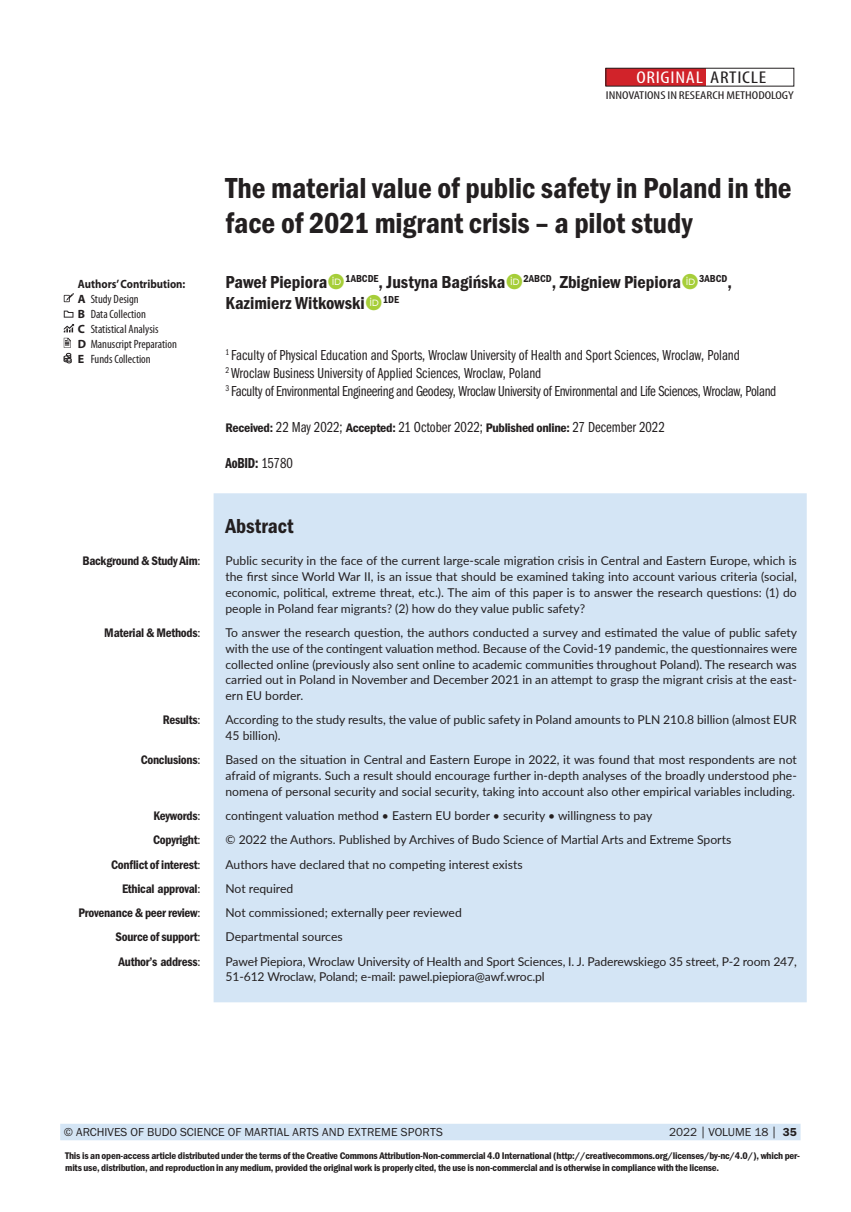
<style>
.page{position:relative;width:851px;height:1212px;background:#fff}
.page>*{position:absolute;margin:0;border:0;box-sizing:border-box;transform-origin:0 0}
.Budo_Tytul{font:30px/34.5px "Franklin Got Itc TOT Dem Con";letter-spacing:-.005em;color:#231f20}
.Budo_Summary_Head{font:21px "Franklin Got Itc TOT Dem Con";color:#231f20}
.Budo_Autorzy{font:18px/21px "Franklin Got Itc TOT Dem Con";color:#231f20}
.Budo_pagina_tytulowa{font:condensed 17.1px "Myriad Pro";letter-spacing:.035em;color:#fff;scale:1.23 1}
.Budo_Afiliacja{font:15px "Franklin Got Itc TOT Boo Com";color:#231f20}
.Budo_Afiliacja-2{font:15px "Franklin Got Itc TOT Boo Com";letter-spacing:-.02em;color:#231f20}
.Budo_Afiliacja-3{font:15px "Franklin Got Itc TOT Dem Com";letter-spacing:-.01em;color:#231f20}
.Budo_Summary_body{font:12.9px "Franklin Got Itc TOT Dem Con";letter-spacing:-.02em;color:#231f20}
.Budo_Summary_body-2{font:12.15px/15.8px "Lato";color:#231f20;text-align:justify}
.t1{font:condensed 12px "Myriad Pro";color:#231f20}
.Budo_pagina_Left{font:12px "Franklin Got Itc TOT Boo";color:#231f20}
.t2{font:700 12px "Myriad Pro";color:#231f20;scale:.9 1}
.Budo_pagina_Right{font:12px "Franklin Got Itc TOT Boo";color:#231f20}
.Budo_pagina_tytulowa-2{font:condensed 11.4px "Myriad Pro";color:#231f20;scale:1.26 1}
.Budo_Summary_body-3{font:10.05px/12px "Franklin Got Itc TOT Dem Con";letter-spacing:-.02em;color:#231f20;scale:1.05 1}
.s1{font-weight:700;font-stretch:normal}
.s2{color:#231f20}
.s3{font-family:"Franklin Got Itc TOT Dem Con";font-size:12.9px}
.s4{font-family:"Franklin Got Itc TOT Boo Com"}
.s5{font-family:"Lato";font-size:12.15px}
.s6{font-size:14.1px}
.s7{font-family:"Franklin Got Itc TOT Dem"}
</style>
<div class="page">
<div style="left:605px;top:68px;width:101px;height:18px;background:#d1232a"></div>
<div style="left:213px;top:493px;width:593px;height:509px;background:#d4e5f5;border:2px solid #d4e5f5"></div>
<div style="left:60px;top:1124px;width:740px;height:16px;background:#d4e5f5"></div>
<svg style="left:64px;top:293px;width:10px;height:9px"></svg>
<svg style="left:64px;top:311px;width:9px;height:7px"></svg>
<svg style="left:64px;top:324px;width:10px;height:39px"></svg>
<p class="t2" style="left:78px;top:276px;width:121px">Authors’ Contribution:</p>
<p class="t1" style="left:78px;top:291px;width:62px"><span class="s1">A</span> Study Design</p>
<p class="t1" style="left:78px;top:306px;width:69px"><span class="s1">B</span> Data Collection</p>
<p class="t1" style="left:78px;top:321px;width:82px"><span class="s1">C</span> Statistical Analysis</p>
<p class="t1" style="left:78px;top:336px;width:100px"><span class="s1">D</span> Manuscript Preparation</p>
<p class="t1" style="left:78px;top:351px;width:74px"><span class="s1">E</span> Funds Collection</p>
<p class="Budo_pagina_tytulowa" style="left:636px;top:67px;width:107px">ORIGINAL <span class="s2">ARTICLE</span></p>
<p class="Budo_pagina_tytulowa-2" style="left:605px;top:88px;width:151px">INNOVATIONS IN RESEARCH METHODOLOGY</p>
<p class="Budo_Tytul" style="left:225px;top:171px;width:567px">The material value of public safety in Poland in the face of 2021 migrant crisis – a pilot study</p>
<p class="Budo_Autorzy" style="left:225px;top:272px;width:508px">Paweł Piepiora <sup>1ABCDE</sup>, Justyna Bagińska <sup>2ABCD</sup>, Zbigniew Piepiora <sup>3ABCD</sup>,<br>Kazimierz Witkowski <sup>1DE</sup></p>
<p class="Budo_Afiliacja" style="left:225px;top:347px;width:516px"><sup>1</sup> Faculty of Physical Education and Sports, Wroclaw University of Health and Sport Sciences, Wroclaw, Poland</p>
<p class="Budo_Afiliacja" style="left:225px;top:365px;width:317px"><sup>2</sup> Wroclaw Business University of Applied Sciences, Wroclaw, Poland</p>
<p class="Budo_Afiliacja-2" style="left:225px;top:383px;width:552px"><sup>3</sup> Faculty of Environmental Engineering and Geodesy, Wroclaw University of Environmental and Life Sciences, Wroclaw, Poland</p>
<p class="Budo_Afiliacja" style="left:225px;top:419px;width:440px"><span class="s3">Received:</span> 22 May 2022; <span class="s3">Accepted:</span> 21 October 2022; <span class="s3">Published online:</span> 27 December 2022</p>
<p class="Budo_Afiliacja-3" style="left:225px;top:455px;width:69px">AoBID: <span class="s4">15780</span></p>
<p class="Budo_Summary_Head" style="left:225px;top:514px;width:70px">Abstract</p>
<p class="Budo_Summary_body" style="left:82px;top:554px;width:119px">Background &amp; Study Aim<span class="s5">:</span></p>
<p class="Budo_Summary_body-2" style="left:225px;top:553px;width:572px">Public security in the face of the current large-scale migration crisis in Central and Eastern Europe, which is the first since World War II, is an issue that should be examined taking into account various criteria (social, economic, political, extreme threat, etc.). The aim of this paper is to answer the research questions: (1) do people in Poland fear migrants? (2) how do they value public safety?</p>
<p class="Budo_Summary_body" style="left:104px;top:625px;width:98px">Material &amp; Methods<span class="s5">:</span></p>
<p class="Budo_Summary_body-2" style="left:225px;top:624px;width:573px">To answer the research question, the authors conducted a survey and estimated the value of public safety with the use of the contingent valuation method. Because of the Covid-19 pandemic, the questionnaires were collected online (previously also sent online to academic communities throughout Poland). The research was carried out in Poland in November and December 2021 in an attempt to grasp the migrant crisis at the east&shy;ern EU border.</p>
<p class="Budo_Summary_body" style="left:163px;top:713px;width:39px">Results<span class="s5">:</span></p>
<p class="Budo_Summary_body-2" style="left:225px;top:711px;width:572px">According to the study results, the value of public safety in Poland amounts to PLN 210.8 billion (almost EUR<br>45 billion).</p>
<p class="Budo_Summary_body" style="left:141px;top:753px;width:61px">Conclusions<span class="s5">:</span></p>
<p class="Budo_Summary_body-2" style="left:225px;top:751px;width:573px">Based on the situation in Central and Eastern Europe in 2022, it was found that most respondents are not afraid of migrants. Such a result should encourage further in-depth analyses of the broadly understood phe&shy;nomena of personal security and social security, taking into account also other empirical variables including.</p>
<p class="Budo_Summary_body" style="left:153px;top:808px;width:48px">Keywords<span class="s5">:</span></p>
<p class="Budo_Summary_body-2" style="left:225px;top:807px;width:428px">contingent valuation method • Eastern EU border • security • willingness to pay</p>
<p class="Budo_Summary_body" style="left:153px;top:833px;width:49px">Copyright<span class="s5">:</span></p>
<p class="Budo_Summary_body-2" style="left:225px;top:831px;width:507px">© 2022 the Authors. Published by Archives of Budo Science of Martial Arts and Extreme Sports</p>
<p class="Budo_Summary_body" style="left:111px;top:857px;width:91px">Conflict of interest<span class="s5">:</span></p>
<p class="Budo_Summary_body-2" style="left:225px;top:856px;width:298px">Authors have declared that no competing interest exists</p>
<p class="Budo_Summary_body" style="left:122px;top:881px;width:80px">Ethical approval<span class="s5">:</span></p>
<p class="Budo_Summary_body-2" style="left:225px;top:880px;width:69px">Not required</p>
<p class="Budo_Summary_body" style="left:78px;top:905px;width:123px">Provenance &amp; peer review<span class="s5">:</span></p>
<p class="Budo_Summary_body-2" style="left:225px;top:904px;width:238px">Not commissioned; externally peer reviewed</p>
<p class="Budo_Summary_body" style="left:115px;top:930px;width:86px">Source of support<span class="s5">:</span></p>
<p class="Budo_Summary_body-2" style="left:225px;top:928px;width:119px">Departmental sources</p>
<p class="Budo_Summary_body" style="left:118px;top:954px;width:83px">Author’s address<span class="s5">:</span></p>
<p class="Budo_Summary_body-2" style="left:225px;top:953px;width:572px">Paweł Piepiora, Wroclaw University of Health and Sport Sciences, I. J. Paderewskiego 35 street, P-2 room 247,<br>51-612 Wroclaw, Poland; e-mail: pawel.piepiora@awf.wroc.pl</p>
<p class="Budo_pagina_Left" style="left:64px;top:1125px;width:380px">© ARCHIVES OF BUDO SCIENCE OF MARTIAL ARTS AND EXTREME SPORTS</p>
<p class="Budo_pagina_Right" style="left:669px;top:1125px;width:129px">2022 <span class="s6">|</span> VOLUME 18 <span class="s6">|</span> <span class="s7">35</span></p>
<p class="Budo_Summary_body-3" style="left:65px;top:1150px;width:701px">This is an open-access article distributed under the terms of the Creative Commons Attribution-Non-commercial 4.0 International (http://creativecommons.org/licenses/by-nc/4.0/), which per&shy;mits use, distribution, and reproduction in any medium, provided the original work is properly cited, the use is non-commercial and is otherwise in compliance with the license.</p>
</div>
